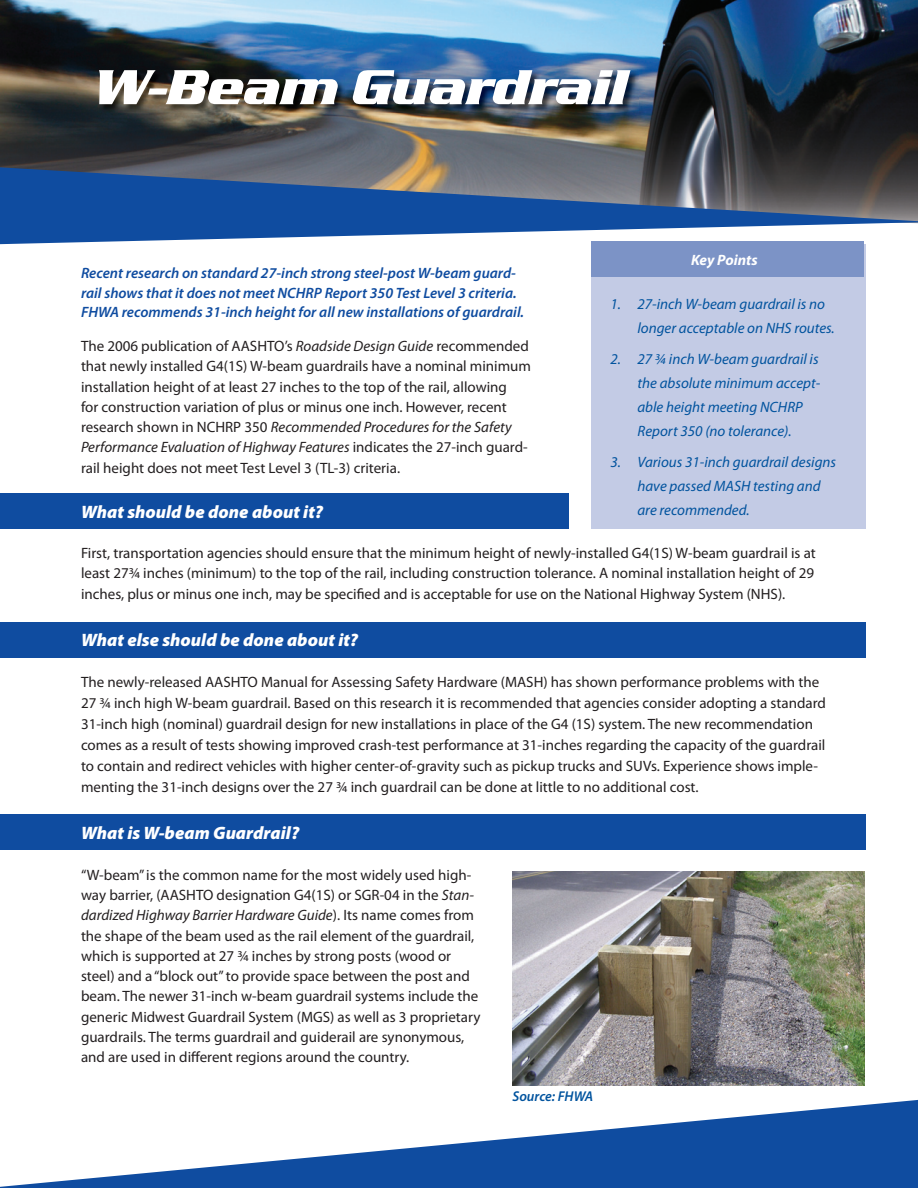
<style>
.page{position:relative;width:918px;height:1188px;background:#fff}
.page>*{position:absolute;margin:0;border:0;box-sizing:border-box;transform-origin:0 0}
.t1{font:italic 700 51px "Serpentine D";color:#fff}
.t2{font:italic 900 18px "Myriad Pro";color:#fff}
.t3{font:15px/20.2px "Myriad Pro";color:#231f20}
.t4{font:italic 15px/24px "Myriad Pro";color:#01539e}
.t5{font:italic 600 15px/19.5px "Myriad Pro";color:#0f4ca0}
.t6{font:italic 700 15px "Myriad Pro";color:#fff}
.t7{font:italic 600 14.25px "Myriad Pro";color:#01539e}
.s1{font-style:italic}
</style>
<div class="page">
<div style="left:591px;top:244px;width:274px;height:285px;background:#c3cbe5"></div>
<div style="left:591px;top:242px;width:273px;height:36px;background:#7c93c6"></div>
<div style="left:0;top:622px;width:865px;height:36px;background:#0f4ca0"></div>
<div style="left:0;top:814px;width:865px;height:36px;background:#0f4ca0"></div>
<img style="left:0;top:0;width:357px;height:167px">
<img style="left:357px;top:0;width:357px;height:167px">
<img style="left:714px;top:0;width:204px;height:167px">
<svg style="left:0;top:167px;width:918px;height:77px;background:#4d6c98"></svg>
<svg style="left:0;top:1100px;width:918px;height:88px;fill:#0f4ca0"></svg>
<img style="left:98px;top:69px;width:541px;height:44px">
<div style="left:0;top:493px;width:568px;height:36px;background:#0f4ca0"></div>
<img style="left:512px;top:871px;width:352px;height:214px">
<h1 class="t1" style="left:94px;top:60px;width:535px">W-Beam Guardrail</h1>
<p class="t6" style="left:691px;top:250px;width:68px">Key Points</p>
<p class="t4" style="left:637px;top:292px;width:199px;text-indent:-27px">1. 27-inch W-beam guardrail is no longer acceptable on NHS routes.</p>
<p class="t4" style="left:637px;top:346px;width:184px;text-indent:-27px">2. 27 ¾ inch W-beam guardrail is the absolute minimum accept&shy;able height meeting NCHRP<br>Report 350 (no tolerance).</p>
<p class="t4" style="left:637px;top:449px;width:200px;text-indent:-27px">3. Various 31-inch guardrail designs have passed MASH testing and are recommended.</p>
<p class="t5" style="left:81px;top:263px;width:445px">Recent research on standard 27-inch strong steel-post W-beam guard&shy;rail shows that it does not meet NCHRP Report 350 Test Level 3 criteria.<br>FHWA recommends 31-inch height for all new installations of guardrail.</p>
<p class="t3" style="left:81px;top:336px;width:452px">The 2006 publication of AASHTO’s <span class="s1">Roadside Design Guide</span> recommended that newly installed G4(1S) W-beam guardrails have a nominal minimum installation height of at least 27 inches to the top of the rail, allowing<br>for construction variation of plus or minus one inch. However, recent research shown in NCHRP 350 <span class="s1">Recommended Procedures for the Safety Performance Evaluation of Highway Features</span> indicates the 27-inch guard&shy;rail height does not meet Test Level 3 (TL-3) criteria.</p>
<p class="t2" style="left:81px;top:501px;width:244px">What should be done about it?</p>
<p class="t3" style="left:81px;top:543px;width:736px;text-align:justify">First, transportation agencies should ensure that the minimum height of newly-installed G4(1S) W-beam guardrail is at least 27¾ inches (minimum) to the top of the rail, including construction tolerance. A nominal installation height of 29 inches, plus or minus one inch, may be specified and is acceptable for use on the National Highway System (NHS).</p>
<p class="t2" style="left:81px;top:630px;width:279px">What else should be done about it?</p>
<p class="t3" style="left:81px;top:671px;width:746px;line-height:21px">The newly-released AASHTO Manual for Assessing Safety Hardware (MASH) has shown performance problems with the 27 ¾ inch high W-beam guardrail. Based on this research it is recommended that agencies consider adopting a standard 31-inch high (nominal) guardrail design for new installations in place of the G4 (1S) system. The new recommendation comes as a result of tests showing improved crash-test performance at 31-inches regarding the capacity of the guardrail to contain and redirect vehicles with higher center-of-gravity such as pickup trucks and SUVs. Experience shows imple&shy;menting the 31-inch designs over the 27 ¾ inch guardrail can be done at little to no additional cost.</p>
<p class="t2" style="left:81px;top:823px;width:220px">What is W-beam Guardrail?</p>
<p class="t3" style="left:81px;top:864px;width:401px">“W-beam” is the common name for the most widely used high&shy;way barrier, (AASHTO designation G4(1S) or SGR-04 in the <span class="s1">Stan&shy;dardized Highway Barrier Hardware Guide</span>). Its name comes from the shape of the beam used as the rail element of the guardrail, which is supported at 27 ¾ inches by strong posts (wood or steel) and a “block out” to provide space between the post and beam. The newer 31-inch w-beam guardrail systems include the generic Midwest Guardrail System (MGS) as well as 3 proprietary guardrails. The terms guardrail and guiderail are synonymous, and are used in different regions around the country.</p>
<p class="t7" style="left:512px;top:1087px;width:82px">Source: FHWA</p>
</div>
